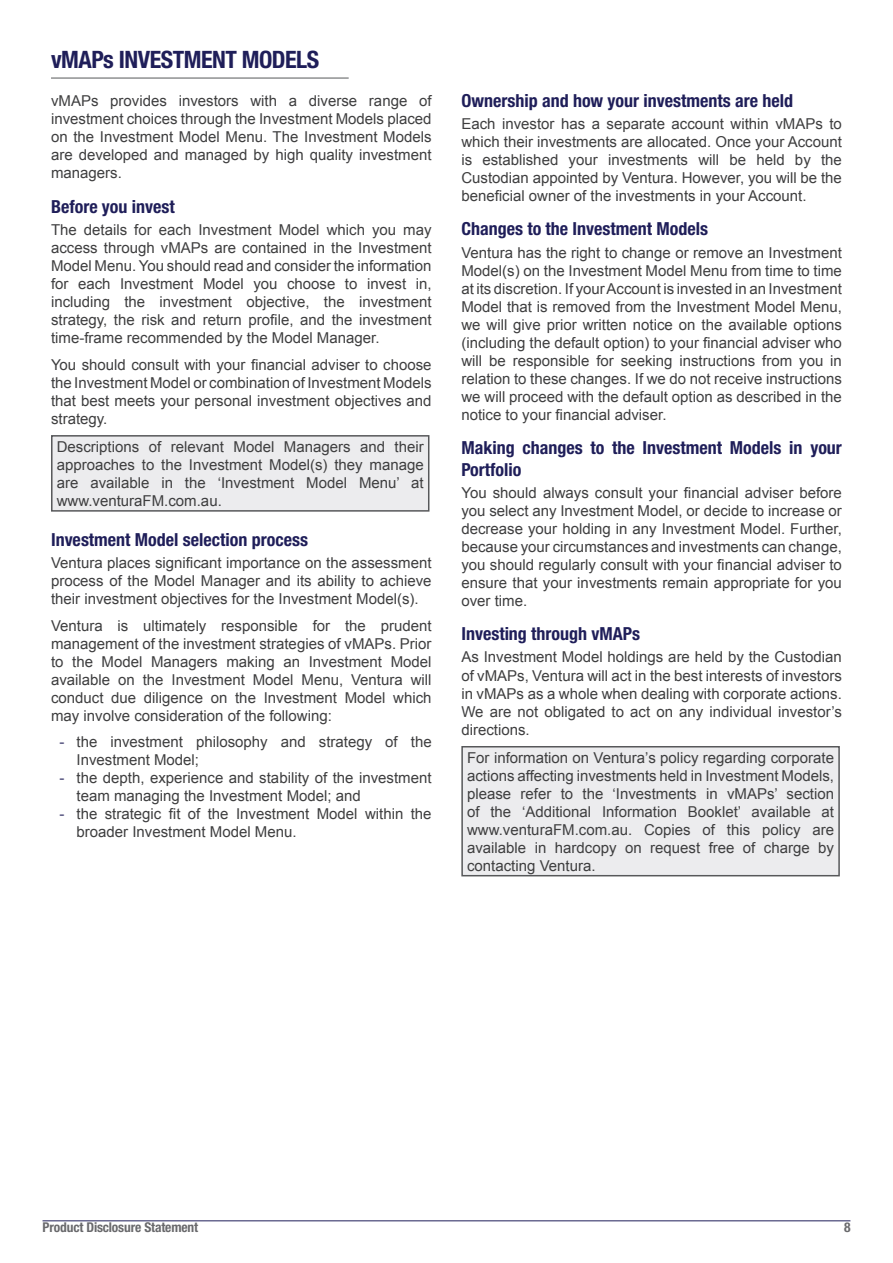
<style>
.page{position:relative;width:893px;height:1263px;background:#fff}
.page>*{position:absolute;margin:0;border:0;box-sizing:border-box;transform-origin:0 0}
.Section_Heading{font:700 condensed 24px "Helvetica Neue LT Pro";letter-spacing:-.02em;color:#1f1e59}
.Sub_Section_Heading{font:700 condensed 18px/21.6px "Helvetica Neue LT Pro";color:#1f1e59}
.Body_Text{font:15px/18px "Arial";color:#3e3e3f;text-align:justify}
.t1{font:700 condensed 13.5px "Helvetica Neue LT Pro";letter-spacing:-.01em;color:#69696c}
.s1{color:#302e64}
</style>
<div class="page">
<hr style="left:43px;top:1220px;width:807px;height:1px;background:#1f1e59">
<hr style="left:51px;top:78px;width:298px;height:1px;background:#57585a">
<div style="left:52px;top:436px;width:377px;height:75px;background:#ececee"></div>
<div style="left:51px;top:435px;width:378px;height:77px;border:2px solid #57585a"></div>
<div style="left:462px;top:747px;width:377px;height:129px;background:#ececee"></div>
<div style="left:461px;top:746px;width:379px;height:130px;border:2px solid #57585a"></div>
<p class="Section_Heading" style="left:51px;top:45px;width:270px">vMAPs INVESTMENT MODELS</p>
<p class="Body_Text" style="left:51px;top:92px;width:382px">vMAPs provides investors with a diverse range of investment choices through the Investment Models placed on the Investment Model Menu. The Investment Models are developed and managed by high quality investment managers.</p>
<p class="Sub_Section_Heading" style="left:51px;top:195px;width:125px">Before you invest</p>
<p class="Body_Text" style="left:51px;top:221px;width:382px">The details for each Investment Model which you may access through vMAPs are contained in the Investment Model Menu. You should read and consider the information for each Investment Model you choose to invest in, including the investment objective, the investment strategy, the risk and return profile, and the investment time-frame recommended by the Model Manager.</p>
<p class="Body_Text" style="left:51px;top:355px;width:382px">You should consult with your financial adviser to choose the Investment Model or combination of Investment Models that best meets your personal investment objectives and strategy.</p>
<p class="Body_Text" style="left:57px;top:438px;width:368px">Descriptions of relevant Model Managers and their approaches to the Investment Model(s) they manage are available in the ‘Investment Model Menu’ at www.venturaFM.com.au.</p>
<p class="Sub_Section_Heading" style="left:51px;top:528px;width:259px">Investment Model selection process</p>
<p class="Body_Text" style="left:51px;top:554px;width:382px">Ventura places significant importance on the assessment process of the Model Manager and its ability to achieve their investment objectives for the Investment Model(s).</p>
<p class="Body_Text" style="left:51px;top:617px;width:382px">Ventura is ultimately responsible for the prudent management of the investment strategies of vMAPs. Prior to the Model Managers making an Investment Model available on the Investment Model Menu, Ventura will conduct due diligence on the Investment Model which may involve consideration of the following:</p>
<p class="Body_Text" style="left:77px;top:733px;width:357px;text-indent:-17px"><span class="s1">-</span> the investment philosophy and strategy of the<br>Investment Model;</p>
<p class="Body_Text" style="left:77px;top:769px;width:357px;text-indent:-17px"><span class="s1">-</span> the depth, experience and stability of the investment team managing the Investment Model; and</p>
<p class="Body_Text" style="left:77px;top:805px;width:357px;text-indent:-17px"><span class="s1">-</span> the strategic fit of the Investment Model within the broader Investment Model Menu.</p>
<p class="Sub_Section_Heading" style="left:461px;top:89px;width:333px">Ownership and how your investments are held</p>
<p class="Body_Text" style="left:461px;top:115px;width:382px">Each investor has a separate account within vMAPs to which their investments are allocated. Once your Account is established your investments will be held by the Custodian appointed by Ventura. However, you will be the beneficial owner of the investments in your Account.</p>
<p class="Sub_Section_Heading" style="left:461px;top:218px;width:248px">Changes to the Investment Models</p>
<p class="Body_Text" style="left:461px;top:243px;width:382px">Ventura has the right to change or remove an Investment Model(s) on the Investment Model Menu from time to time at its discretion. If your Account is invested in an Investment Model that is removed from the Investment Model Menu, we will give prior written notice on the available options (including the default option) to your financial adviser who will be responsible for seeking instructions from you in relation to these changes. If we do not receive instructions we will proceed with the default option as described in the notice to your financial adviser.</p>
<p class="Sub_Section_Heading" style="left:461px;top:437px;width:382px">Making changes to the Investment Models in your<br>Portfolio</p>
<p class="Body_Text" style="left:461px;top:484px;width:382px">You should always consult your financial adviser before you select any Investment Model, or decide to increase or decrease your holding in any Investment Model. Further, because your circumstances and investments can change, you should regularly consult with your financial adviser to ensure that your investments remain appropriate for you over time.</p>
<p class="Sub_Section_Heading" style="left:461px;top:623px;width:180px">Investing through vMAPs</p>
<p class="Body_Text" style="left:461px;top:648px;width:382px">As Investment Model holdings are held by the Custodian of vMAPs, Ventura will act in the best interests of investors in vMAPs as a whole when dealing with corporate actions.<br>We are not obligated to act on any individual investor’s directions.</p>
<p class="Body_Text" style="left:467px;top:748px;width:368px">For information on Ventura’s policy regarding corporate actions affecting investments held in Investment Models, please refer to the ‘Investments in vMAPs’ section of the ‘Additional Information Booklet’ available at www.venturaFM.com.au. Copies of this policy are available in hardcopy on request free of charge by contacting Ventura.</p>
<p class="t1" style="left:43px;top:1219px;width:157px">Product Disclosure Statement</p>
<p class="t1" style="left:844px;top:1219px;width:8px">8</p>
</div>
